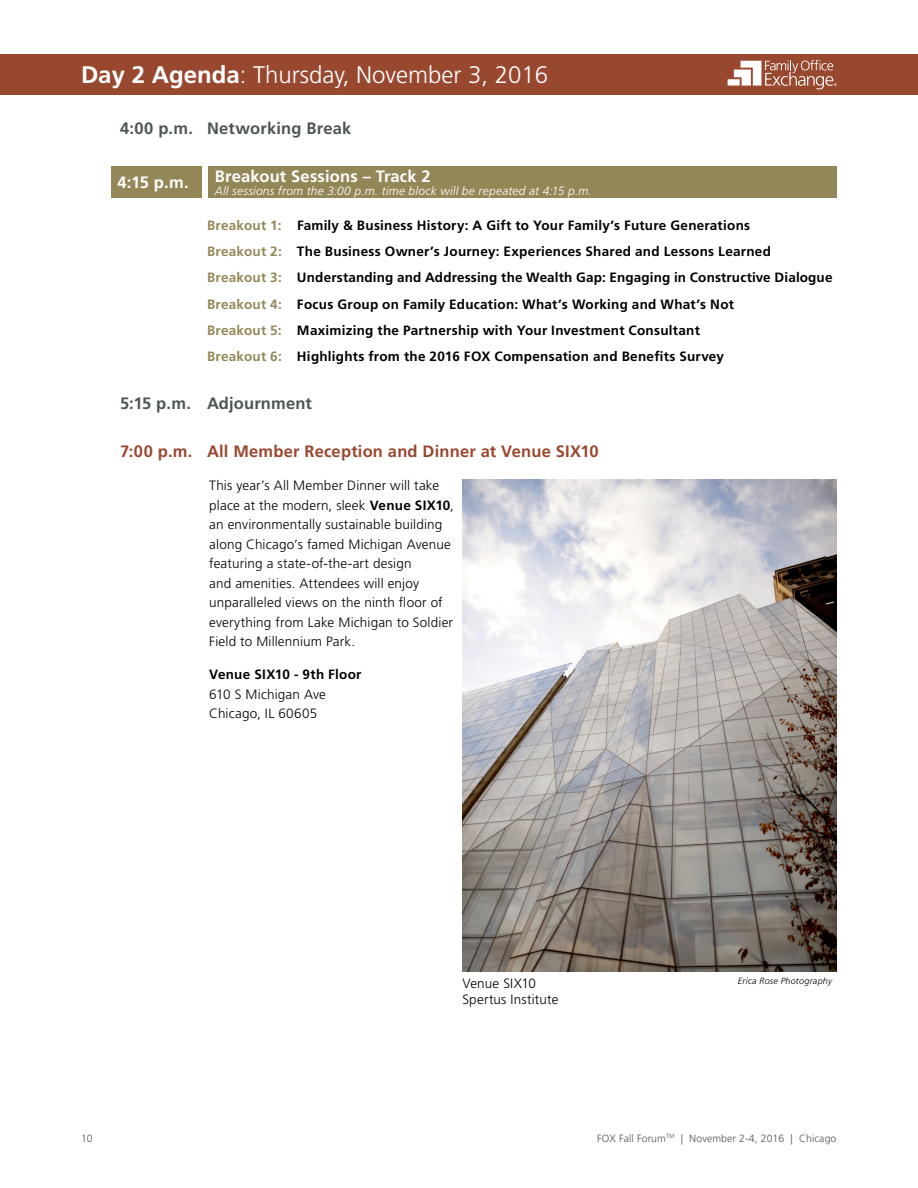
<style>
.page{position:relative;width:918px;height:1188px;background:#fff}
.page>*{position:absolute;margin:0;border:0;box-sizing:border-box;transform-origin:0 0}
.t1{font:300 24px "Frutiger LT";color:#fff}
.t2{font:700 16.5px "Frutiger LT";letter-spacing:.01em;color:#994830}
.t3{font:700 16.5px "Frutiger LT";letter-spacing:.01em;color:#4c5654}
.t4{font:700 16.5px "Frutiger LT";letter-spacing:.01em;color:#fff}
.t5{font:700 13.5px "Frutiger LT";letter-spacing:.02em;color:#000}
.t6{font:300 13.5px/19.5px "Frutiger LT";letter-spacing:.01em;color:#000}
.t7{font:italic 300 12px "Frutiger LT";letter-spacing:.015em;color:#fff}
.t8{font:300 10.5px "Frutiger LT";letter-spacing:.01em;color:#4c5654}
.t9{font:italic 300 9px "Frutiger LT";letter-spacing:.025em;color:#000}
.t10{font:300 3.9px "Frutiger LT";color:#fff}
.s1{font-weight:700}
.s2{color:#948757}
</style>
<div class="page">
<div style="left:0;top:54px;width:918px;height:40px;background:#994830"></div>
<div style="left:728px;top:79px;width:12px;height:7px;background:#fff"></div>
<svg style="left:734px;top:60px;width:99px;height:30px"></svg>
<img style="left:462px;top:479px;width:375px;height:493px">
<div style="left:208px;top:166px;width:629px;height:32px;background:#948757"></div>
<div style="left:111px;top:166px;width:90px;height:32px;background:#948757"></div>
<p class="t1" style="left:81px;top:61px;width:469px"><span class="s1">Day 2 Agenda</span>: Thursday, November 3, 2016</p>
<p class="t3" style="left:120px;top:118px;width:233px">4:00 p.m. Networking Break</p>
<p class="t4" style="left:117px;top:173px;width:73px">4:15 p.m.</p>
<p class="t4" style="left:215px;top:166px;width:217px">Breakout Sessions – Track 2</p>
<p class="t7" style="left:215px;top:184px;width:379px">All sessions from the 3:00 p.m. time block will be repeated at 4:15 p.m.</p>
<p class="t10" style="left:834px;top:83px;width:5px">®</p>
<p class="t5" style="left:207px;top:217px;width:545px"><span class="s2">Breakout 1:</span> Family &amp; Business History: A Gift to Your Family’s Future Generations</p>
<p class="t5" style="left:207px;top:244px;width:566px"><span class="s2">Breakout 2:</span> The Business Owner’s Journey: Experiences Shared and Lessons Learned</p>
<p class="t5" style="left:207px;top:270px;width:627px"><span class="s2">Breakout 3:</span> Understanding and Addressing the Wealth Gap: Engaging in Constructive Dialogue</p>
<p class="t5" style="left:207px;top:296px;width:529px"><span class="s2">Breakout 4:</span> Focus Group on Family Education: What’s Working and What’s Not</p>
<p class="t5" style="left:207px;top:322px;width:494px"><span class="s2">Breakout 5:</span> Maximizing the Partnership with Your Investment Consultant</p>
<p class="t5" style="left:207px;top:349px;width:519px"><span class="s2">Breakout 6:</span> Highlights from the 2016 FOX Compensation and Benefits Survey</p>
<p class="t3" style="left:120px;top:394px;width:194px">5:15 p.m. Adjournment</p>
<p class="t2" style="left:120px;top:442px;width:480px">7:00 p.m. All Member Reception and Dinner at Venue SIX10</p>
<p class="t6" style="left:209px;top:476px;width:246px">This year’s All Member Dinner will take place at the modern, sleek <span class="s1">Venue SIX10</span>, an environmentally sustainable building along Chicago’s famed Michigan Avenue featuring a state-of-the-art design<br>and amenities. Attendees will enjoy unparalleled views on the ninth floor of everything from Lake Michigan to Soldier Field to Millennium Park.</p>
<p class="t6" style="left:209px;top:665px;width:154px"><span class="s1">Venue SIX10 - 9th Floor<br></span>610 S Michigan Ave<br>Chicago, IL 60605</p>
<p class="t6" style="left:462px;top:974px;width:75px">Venue SIX10</p>
<p class="t9" style="left:738px;top:976px;width:96px">Erica Rose Photography</p>
<p class="t6" style="left:462px;top:990px;width:98px">Spertus Institute</p>
<p class="t8" style="left:81px;top:1132px;width:13px">10</p>
<p class="t8" style="left:681px;top:1132px;width:157px">| November 2-4, 2016 | Chicago</p>
<p class="t8" style="left:597px;top:1132px;width:79px">FOX Fall Forum<sup>TM</sup></p>
</div>
